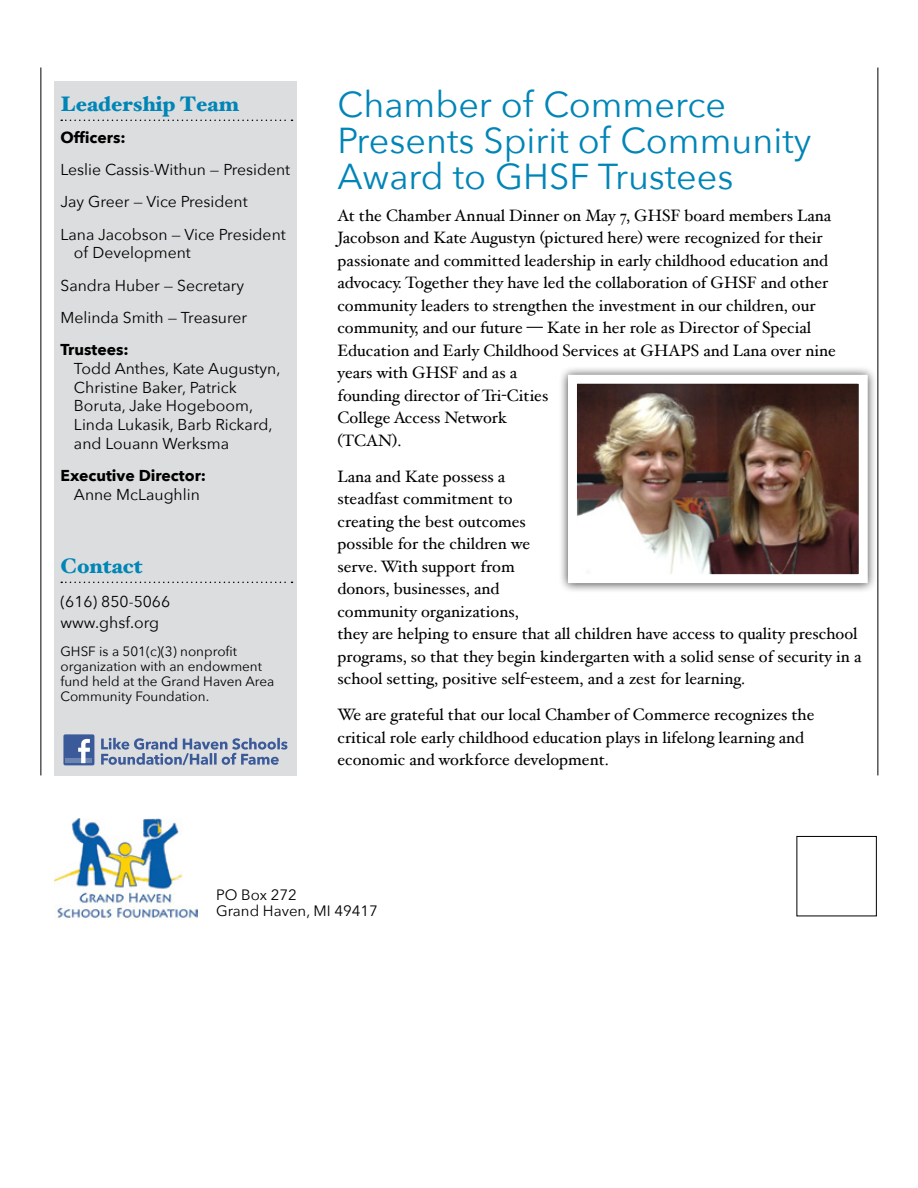
<style>
.page{position:relative;width:918px;height:1188px;background:#fff}
.page>*{position:absolute;margin:0;border:0;box-sizing:border-box;transform-origin:0 0}
.t1{font:36px/36px "Avenir Next";color:#0085b7}
.t2{font:900 21px "Hoefler Text";color:#0085b7}
.t3{font:16.5px/22.5px "Hoefler Text";color:#000}
.t4{font:15.75px/32.2px "Avenir Next";color:#000}
.t5{font:700 15.75px "Avenir Next";color:#000}
.t6{font:15px/16.4px "Avenir Next";color:#000}
.t7{font:13.5px/15px "Avenir Next";color:#000}
</style>
<div class="page">
<div style="left:54px;top:81px;width:243px;height:694px;background:#dcddde"></div>
<hr style="left:40px;top:68px;width:1px;height:707px;background:#000">
<hr style="left:878px;top:68px;width:1px;height:707px;background:#000">
<img style="left:54px;top:819px;width:144px;height:100px">
<div style="left:558px;top:365px;width:319px;height:228px;background:#000;opacity:.75"></div>
<img style="left:578px;top:385px;width:280px;height:188px">
<div style="left:568px;top:375px;width:300px;height:208px;border:9px solid #fff"></div>
<svg style="left:61px;top:120px;width:232px;height:1px"></svg>
<svg style="left:61px;top:582px;width:232px;height:1px"></svg>
<div style="left:796px;top:836px;width:81px;height:80px;border:1px solid #000"></div>
<div style="left:63px;top:734px;width:31px;height:31px;background:#3b5a9a;border-radius:2px"></div>
<hr style="left:66px;top:759px;width:26px;height:4px;background:#6d85b3">
<svg style="left:78px;top:739px;width:12px;height:24px"></svg>
<svg style="left:101px;top:738px;width:187px;height:27px"></svg>
<p class="t2" style="left:60px;top:91px;width:180px">Leadership Team</p>
<p class="t5" style="left:60px;top:128px;width:67px">Officers:</p>
<p class="t4" style="left:60px;top:153px;width:231px">Leslie Cassis-Withun — President<br>Jay Greer — Vice President<br>Lana Jacobson — Vice President</p>
<p class="t4" style="left:60px;top:237px;width:188px;text-indent:13px">of Development<br>Sandra Huber — Secretary<br>Melinda Smith — Treasurer</p>
<p class="t5" style="left:60px;top:340px;width:70px">Trustees:</p>
<p class="t4" style="left:74px;top:359px;width:208px;line-height:18.8px">Todd Anthes, Kate Augustyn,<br>Christine Baker, Patrick<br>Boruta, Jake Hogeboom,<br>Linda Lukasik, Barb Rickard, and Louann Werksma</p>
<p class="t5" style="left:60px;top:466px;width:147px">Executive Director:</p>
<p class="t4" style="left:74px;top:478px;width:127px">Anne McLaughlin</p>
<p class="t2" style="left:60px;top:553px;width:84px">Contact</p>
<p class="t4" style="left:60px;top:591px;width:111px;line-height:20.9px">(616) 850-5066 www.ghsf.org</p>
<p class="t7" style="left:60px;top:644px;width:215px">GHSF is a 501(c)(3) nonprofit organization with an endowment fund held at the Grand Haven Area<br>Community Foundation.</p>
<h1 class="t1" style="left:338px;top:86px;width:475px">Chamber of Commerce<br>Presents Spirit of Community<br>Award to GHSF Trustees</h1>
<p class="t3" style="left:338px;top:204px;width:500px">At the Chamber Annual Dinner on May 7, GHSF board members Lana Jacobson and Kate Augustyn (pictured here) were recognized for their passionate and committed leadership in early childhood education and advocacy. Together they have led the collaboration of GHSF and other community leaders to strengthen the investment in our children, our community, and our future — Kate in her role as Director of Special Education and Early Childhood Services at GHAPS and Lana over nine years with GHSF and as a<br>founding director of Tri-Cities<br>College Access Network<br>(TCAN).</p>
<p class="t3" style="left:338px;top:465px;width:525px">Lana and Kate possess a<br>steadfast commitment to<br>creating the best outcomes<br>possible for the children we<br>serve. With support from<br>donors, businesses, and<br>community organizations,<br>they are helping to ensure that all children have access to quality preschool programs, so that they begin kindergarten with a solid sense of security in a school setting, positive self-esteem, and a zest for learning.</p>
<p class="t3" style="left:338px;top:703px;width:478px">We are grateful that our local Chamber of Commerce recognizes the critical role early childhood education plays in lifelong learning and economic and workforce development.</p>
<p class="t6" style="left:216px;top:887px;width:163px">PO Box 272<br>Grand Haven, MI 49417</p>
</div>
